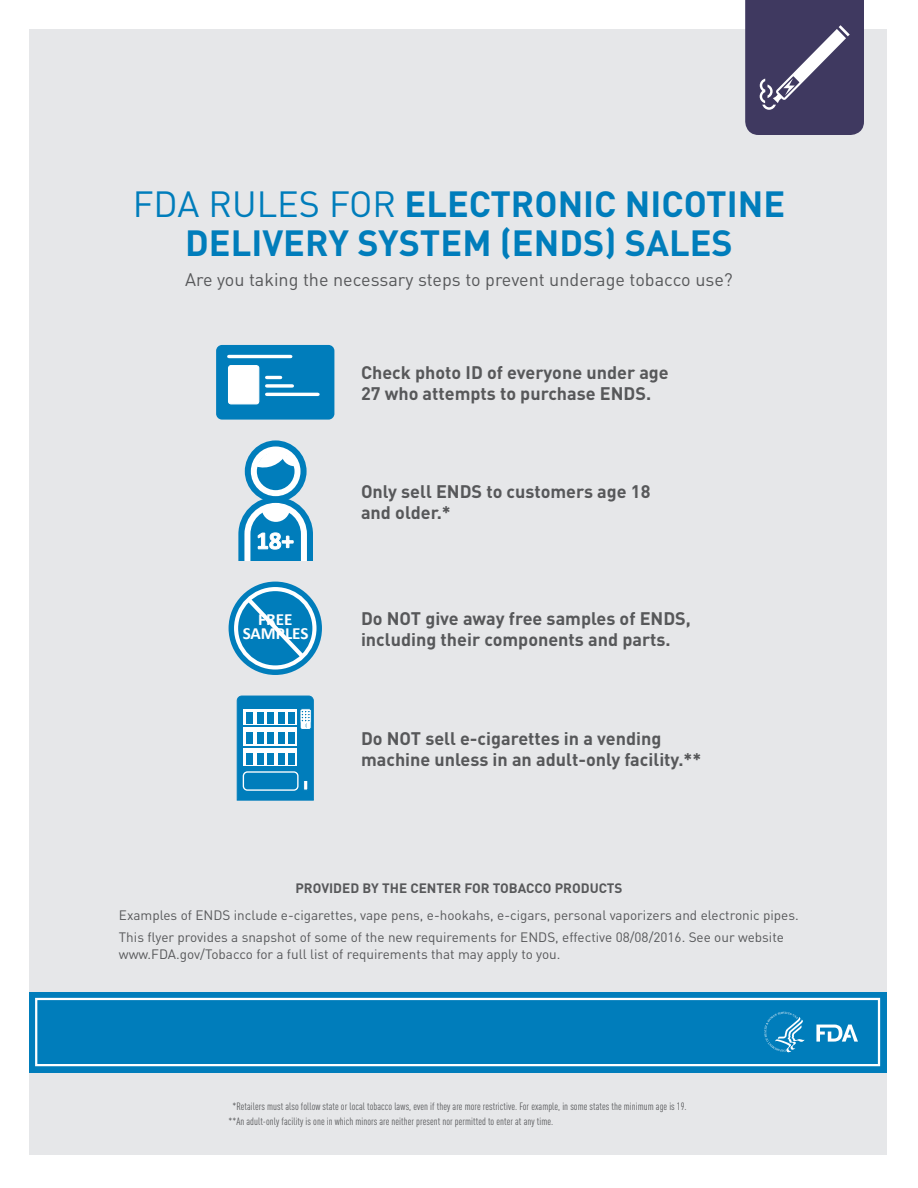
<style>
.page{position:relative;width:918px;height:1188px;background:#fff}
.page>*{position:absolute;margin:0;border:0;box-sizing:border-box;transform-origin:0 0}
.t1{font:700 36px/39px "DIN";color:#007dbb;text-align:center}
.t2{font:700 18px/21px "DIN";color:#57585a}
.t3{font:18px "DIN";color:#57585a}
.t4{font:700 17.1px/13.4px "Calibri";color:#fff;text-align:center}
.t5{font:13.5px/22.5px "DIN";color:#57585a}
.t6{font:700 13.5px "DIN";color:#57585a}
.t7{font:10.5px "DIN Cond";letter-spacing:.005em;color:#57585a}
.s1{font-weight:400}
</style>
<div class="page">
<div style="left:29px;top:29px;width:857px;height:1125px;background:#e6e7e9"></div>
<svg style="left:745px;top:0;width:119px;height:135px;background:#4e496c"></svg>
<div style="left:216px;top:345px;width:118px;height:75px;background:#007dbb;border-radius:6px"></div>
<div style="left:229px;top:366px;width:30px;height:38px;background:#fff;border-radius:3px"></div>
<div style="left:228px;top:365px;width:31px;height:39px;border:1px solid #fff;border-radius:3px"></div>
<hr style="left:229px;top:355px;width:62px;height:3px;background:#fff">
<hr style="left:267px;top:376px;width:14px;height:3px;background:#fff">
<svg style="left:267px;top:384px;width:25px;height:4px"></svg>
<hr style="left:267px;top:393px;width:51px;height:3px;background:#fff">
<div style="left:229px;top:582px;width:93px;height:93px;background:#007dbb;border-radius:50%"></div>
<div style="left:234px;top:587px;width:83px;height:83px;border:4px solid #fff;border-radius:50%"></div>
<svg style="left:238px;top:440px;width:75px;height:223px"></svg>
<svg style="left:237px;top:696px;width:77px;height:105px;background:#409dcc"></svg>
<div style="left:29px;top:992px;width:857px;height:81px;background:#007dbb"></div>
<div style="left:35px;top:998px;width:845px;height:68px;border:2px solid #fff"></div>
<svg style="left:764px;top:1012px;width:41px;height:40px"></svg>
<svg style="left:816px;top:1025px;width:42px;height:17px"></svg>
<h1 class="t1" style="left:133px;top:182px;width:654px"><span class="s1">FDA RULES FOR</span> ELECTRONIC NICOTINE<br>DELIVERY SYSTEM (ENDS) SALES</h1>
<p class="t3" style="left:185px;top:268px;width:549px">Are you taking the necessary steps to prevent underage tobacco use?</p>
<p class="t2" style="left:361px;top:361px;width:309px">Check photo ID of everyone under age<br>27 who attempts to purchase ENDS.</p>
<p class="t2" style="left:361px;top:480px;width:291px">Only sell ENDS to customers age 18</p>
<p class="t4" style="left:243px;top:612px;width:67px">FREE<br>SAMPLES</p>
<p class="t2" style="left:361px;top:501px;width:91px">and older.*</p>
<p class="t2" style="left:361px;top:607px;width:331px">Do NOT give away free samples of ENDS, including their components and parts.</p>
<p class="t2" style="left:361px;top:727px;width:342px">Do NOT sell e-cigarettes in a vending machine unless in an adult-only facility.**</p>
<h2 class="t6" style="left:296px;top:879px;width:328px">PROVIDED BY THE CENTER FOR TOBACCO PRODUCTS</h2>
<p class="t5" style="left:119px;top:903px;width:681px">Examples of ENDS include e-cigarettes, vape pens, e-hookahs, e-cigars, personal vaporizers and electronic pipes.<br>This flyer provides a snapshot of some of the new requirements for ENDS, effective 08/08/2016. See our website</p>
<p class="t5" style="left:119px;top:942px;width:443px">www.FDA.gov/Tobacco for a full list of requirements that may apply to you.</p>
<p class="t7" style="left:232px;top:1100px;width:456px">*Retailers must also follow state or local tobacco laws, even if they are more restrictive. For example, in some states the minimum age is 19.</p>
<p class="t7" style="left:229px;top:1115px;width:326px">**An adult-only facility is one in which minors are neither present nor permitted to enter at any time.</p>
</div>
